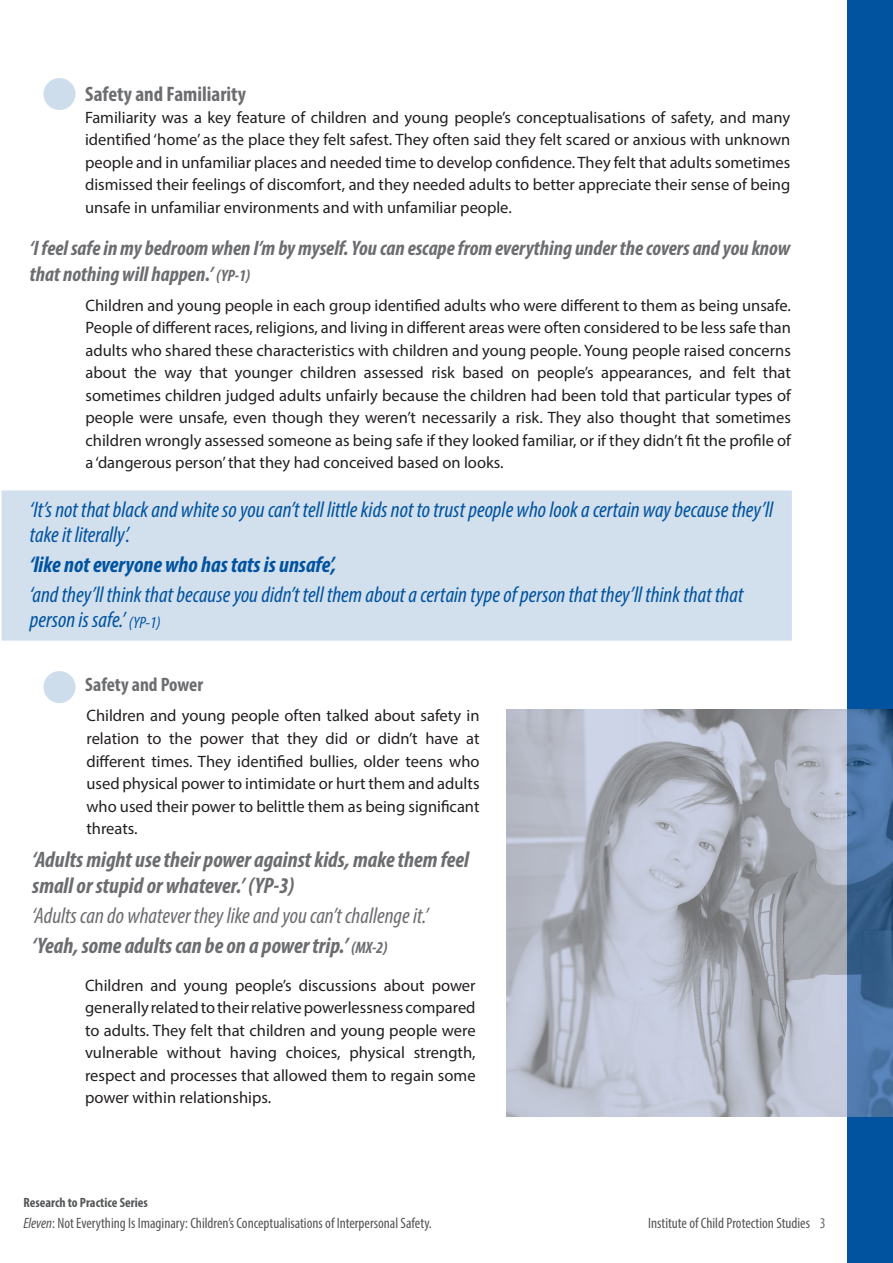
<style>
.page{position:relative;width:893px;height:1263px;background:#fff}
.page>*{position:absolute;margin:0;border:0;box-sizing:border-box;transform-origin:0 0}
.t1{font:italic condensed 22.5px/25.5px "Myriad Pro";color:#0153a0}
.t2{font:italic condensed 22.5px/30px "Myriad Pro";color:#6c6d70}
.t3{font:italic 700 condensed 22.5px/25.5px "Myriad Pro";color:#6c6d70}
.t4{font:italic 700 condensed 22.5px "Myriad Pro";color:#0153a0}
.t5{font:italic 700 condensed 21px/25.5px "Myriad Pro";color:#6c6d70}
.t6{font:700 condensed 21px "Myriad Pro";color:#6c6d70}
.t7{font:700 condensed 19.5px "Myriad Pro";color:#6c6d70}
.t8{font:16.5px/22.5px "Myriad Pro";color:#231f20;text-align:justify}
.t9{font:condensed 15px "Myriad Pro";color:#545557}
.t10{font:700 condensed 13.5px "Myriad Pro";color:#545557}
.s1{font-size:16.5px}
.s2{font-weight:700}
.s3{font-weight:700;font-size:16.5px}
.s4{font-style:italic}
.s5{color:#6c6d70}
</style>
<div class="page">
<div style="left:0;top:489px;width:793px;height:153px;background:#d2e0ee;border:2px solid #fff"></div>
<div style="left:848px;top:0;width:45px;height:1263px;background:#0153a0"></div>
<img style="left:506px;top:709px;width:387px;height:407px">
<div style="left:43px;top:77px;width:33px;height:34px;background:#cdddec;border-radius:50%"></div>
<div style="left:42px;top:77px;width:35px;height:35px;border:2px solid #fff;border-radius:50%"></div>
<div style="left:43px;top:670px;width:33px;height:34px;background:#cdddec;border-radius:50%"></div>
<div style="left:42px;top:670px;width:35px;height:34px;border:2px solid #fff;border-radius:50%"></div>
<p class="t6" style="left:85px;top:81px;width:163px">Safety and Familiarity</p>
<p class="t8" style="left:85px;top:106px;width:707px">Familiarity was a key feature of children and young people’s conceptualisations of safety, and many identified ‘home’ as the place they felt safest. They often said they felt scared or anxious with unknown people and in unfamiliar places and needed time to develop confidence. They felt that adults sometimes dismissed their feelings of discomfort, and they needed adults to better appreciate their sense of being unsafe in unfamiliar environments and with unfamiliar people.</p>
<p class="t5" style="left:30px;top:235px;width:762px">‘I feel safe in my bedroom when I’m by myself. You can escape from everything under the covers and you know that nothing will happen.’ <span class="s1">(YP-1)</span></p>
<p class="t8" style="left:86px;top:294px;width:707px">Children and young people in each group identified adults who were different to them as being unsafe.<br>People of different races, religions, and living in different areas were often considered to be less safe than adults who shared these characteristics with children and young people. Young people raised concerns about the way that younger children assessed risk based on people’s appearances, and felt that sometimes children judged adults unfairly because the children had been told that particular types of people were unsafe, even though they weren’t necessarily a risk. They also thought that sometimes children wrongly assessed someone as being safe if they looked familiar, or if they didn’t fit the profile of a ‘dangerous person’ that they had conceived based on looks.</p>
<h1 class="t1" style="left:30px;top:496px;width:745px">‘It’s not that black and white so you can’t tell little kids not to trust people who look a certain way because they’ll take it literally’.</h1>
<h1 class="t4" style="left:30px;top:550px;width:308px">‘like not everyone who has tats is unsafe’,</h1>
<h1 class="t1" style="left:30px;top:581px;width:715px">‘and they’ll think that because you didn’t tell them about a certain type of person that they’ll think that that person is safe.’ <span class="s1">(YP-1)</span></h1>
<p class="t7" style="left:85px;top:672px;width:120px">Safety and Power</p>
<p class="t8" style="left:86px;top:704px;width:395px">Children and young people often talked about safety in relation to the power that they did or didn’t have at different times. They identified bullies, older teens who used physical power to intimidate or hurt them and adults who used their power to belittle them as being significant threats.</p>
<h1 class="t3" style="left:32px;top:847px;width:438px">‘Adults might use their power against kids, make them feel small or stupid or whatever.’ (YP-3)</h1>
<h1 class="t2" style="left:32px;top:900px;width:398px">‘Adults can do whatever they like and you can’t challenge it.’ <span class="s2">‘Yeah, some adults can be on a power trip.’</span> <span class="s3">(MX-2)</span></h1>
<p class="t8" style="left:85px;top:974px;width:392px">Children and young people’s discussions about power generally related to their relative powerlessness compared to adults. They felt that children and young people were vulnerable without having choices, physical strength, respect and processes that allowed them to regain some power within relationships.</p>
<p class="t10" style="left:23px;top:1194px;width:126px">Research to Practice Series</p>
<p class="t9" style="left:23px;top:1214px;width:410px"><span class="s4">Eleven</span>: Not Everything Is Imaginary: Children’s Conceptualisations of Interpersonal Safety.</p>
<p class="t9" style="left:648px;top:1214px;width:179px">Institute of Child Protection Studies <span class="s5">3</span></p>
</div>
